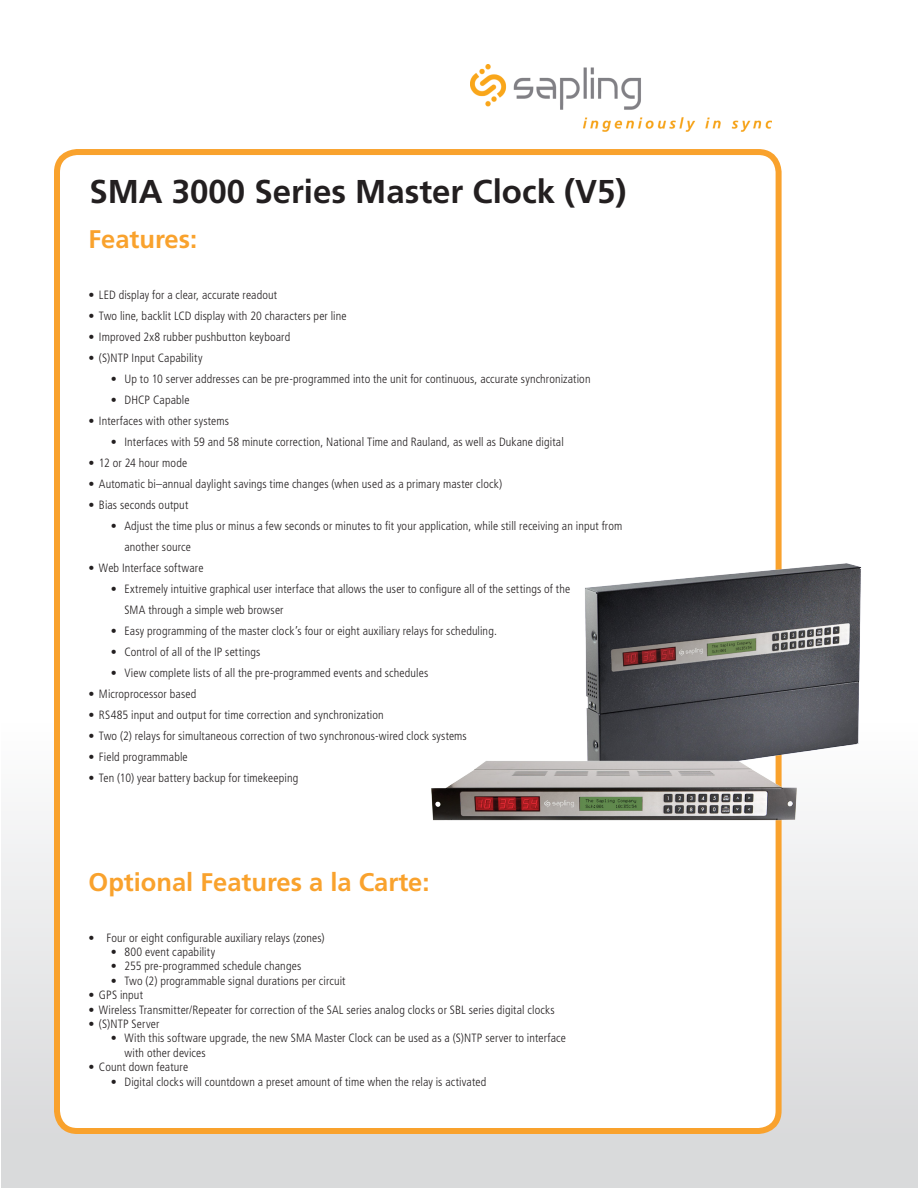
<style>
.page{position:relative;width:918px;height:1188px;background:#fff}
.page>*{position:absolute;margin:0;border:0;box-sizing:border-box;transform-origin:0 0}
.t1{font:700 33px "Frutiger LT Std";color:#231f20}
.t2{font:700 25.5px "Frutiger LT Std";color:#f9a22d}
.t3{font:300 condensed 12px/21px "Frutiger LT Std";letter-spacing:.01em;color:#231f20}
</style>
<div class="page">
<div style="left:1px;top:0;width:917px;height:1188px;background:linear-gradient(to bottom,#fff,#e4e4e5)"></div>
<div style="left:57px;top:152px;width:722px;height:979px;background:#fff;border-radius:20px"></div>
<div style="left:54px;top:149px;width:728px;height:985px;border:6px solid #f9a22d;border-radius:20px"></div>
<img style="left:585px;top:559px;width:315px;height:239px">
<img style="left:431px;top:751px;width:402px;height:77px">
<img style="left:470px;top:65px;width:302px;height:66px">
<p class="t1" style="left:89px;top:172px;width:539px">SMA 3000 Series Master Clock (V5)</p>
<p class="t2" style="left:88px;top:224px;width:110px">Features:</p>
<p class="t3" style="left:88px;top:285px;width:190px">• LED display for a clear, accurate readout</p>
<p class="t3" style="left:88px;top:306px;width:260px">• Two line, backlit LCD display with 20 characters per line</p>
<p class="t3" style="left:88px;top:327px;width:203px">• Improved 2x8 rubber pushbutton keyboard</p>
<p class="t3" style="left:88px;top:348px;width:115px">• (S)NTP Input Capability</p>
<p class="t3" style="left:111px;top:369px;width:481px">• Up to 10 server addresses can be pre-programmed into the unit for continuous, accurate synchronization</p>
<p class="t3" style="left:111px;top:390px;width:80px">• DHCP Capable</p>
<p class="t3" style="left:88px;top:411px;width:142px">• Interfaces with other systems</p>
<p class="t3" style="left:111px;top:432px;width:454px">• Interfaces with 59 and 58 minute correction, National Time and Rauland, as well as Dukane digital</p>
<p class="t3" style="left:88px;top:453px;width:100px">• 12 or 24 hour mode</p>
<p class="t3" style="left:88px;top:474px;width:415px">• Automatic bi–annual daylight savings time changes (when used as a primary master clock)</p>
<p class="t3" style="left:88px;top:495px;width:101px">• Bias seconds output</p>
<p class="t3" style="left:124px;top:516px;width:499px;text-indent:-14px">• Adjust the time plus or minus a few seconds or minutes to fit your application, while still receiving an input from another source</p>
<p class="t3" style="left:88px;top:558px;width:117px">• Web Interface software</p>
<p class="t3" style="left:124px;top:579px;width:447px;text-indent:-14px">• Extremely intuitive graphical user interface that allows the user to configure all of the settings of the<br>SMA through a simple web browser</p>
<p class="t3" style="left:111px;top:621px;width:387px">• Easy programming of the master clock’s four or eight auxiliary relays for scheduling.</p>
<p class="t3" style="left:111px;top:642px;width:151px">• Control of all of the IP settings</p>
<p class="t3" style="left:111px;top:663px;width:319px">• View complete lists of all the pre-programmed events and schedules</p>
<p class="t3" style="left:88px;top:684px;width:109px">• Microprocessor based</p>
<p class="t3" style="left:88px;top:705px;width:297px">• RS485 input and output for time correction and synchronization</p>
<p class="t3" style="left:88px;top:726px;width:380px">• Two (2) relays for simultaneous correction of two synchronous-wired clock systems</p>
<p class="t3" style="left:88px;top:747px;width:101px">• Field programmable</p>
<p class="t3" style="left:88px;top:768px;width:211px">• Ten (10) year battery backup for timekeeping</p>
<p class="t2" style="left:88px;top:867px;width:343px">Optional Features a la Carte:</p>
<p class="t3" style="left:88px;top:927px;width:238px">• Four or eight configurable auxiliary relays (zones)</p>
<p class="t3" style="left:111px;top:942px;width:106px">• 800 event capability</p>
<p class="t3" style="left:111px;top:956px;width:192px">• 255 pre-programmed schedule changes</p>
<p class="t3" style="left:111px;top:970px;width:236px">• Two (2) programmable signal durations per circuit</p>
<p class="t3" style="left:88px;top:985px;width:56px">• GPS input</p>
<p class="t3" style="left:88px;top:999px;width:468px">• Wireless Transmitter/Repeater for correction of the SAL series analog clocks or SBL series digital clocks</p>
<p class="t3" style="left:88px;top:1014px;width:72px">• (S)NTP Server</p>
<p class="t3" style="left:124px;top:1031px;width:443px;line-height:14.4px;text-indent:-14px">• With this software upgrade, the new SMA Master Clock can be used as a (S)NTP server to interface with other devices</p>
<p class="t3" style="left:88px;top:1057px;width:101px">• Count down feature</p>
<p class="t3" style="left:111px;top:1071px;width:377px">• Digital clocks will countdown a preset amount of time when the relay is activated</p>
</div>
